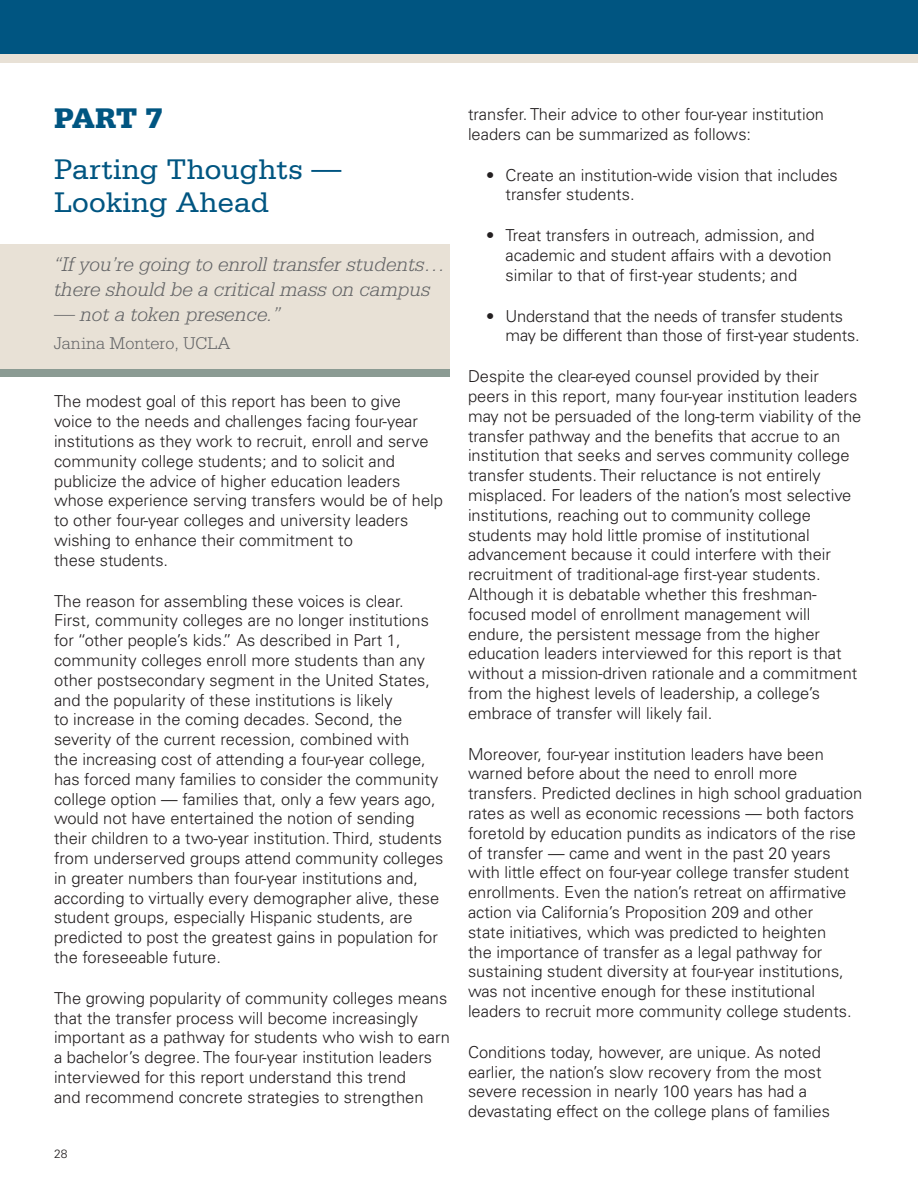
<style>
.page{position:relative;width:918px;height:1188px;background:#fff}
.page>*{position:absolute;margin:0;border:0;box-sizing:border-box;transform-origin:0 0}
.t1{font:30px/33px "Serifa Std";color:#005581}
.t2{font:900 30px "Serifa Std";color:#005581}
.t3{font:italic 300 21px/25.2px "Serifa Std";color:#636466}
.t4{font:300 18px "Serifa Std";color:#636466}
.t5{font:300 16.5px/19.8px "Univers LT Std";color:#231f20}
.t6{font:300 12px "Univers LT Std";color:#231f20}
</style>
<div class="page">
<div style="left:0;top:26px;width:918px;height:37px;background:#e8e1d6"></div>
<div style="left:0;top:0;width:918px;height:54px;background:#005581"></div>
<div style="left:0;top:250px;width:450px;height:126px;background:#8b9b93"></div>
<div style="left:0;top:244px;width:450px;height:124px;background:#e8e1d6"></div>
<h1 class="t2" style="left:54px;top:100px;width:110px">PART 7</h1>
<h1 class="t1" style="left:54px;top:153px;width:289px">Parting Thoughts —<br>Looking Ahead</h1>
<p class="t3" style="left:54px;top:251px;width:393px">“If you’re going to enroll transfer students… there should be a critical mass on campus</p>
<p class="t3" style="left:54px;top:302px;width:228px">— not a token presence.”</p>
<p class="t4" style="left:54px;top:333px;width:178px">Janina Montero, UCLA</p>
<p class="t5" style="left:54px;top:392px;width:391px">The modest goal of this report has been to give voice to the needs and challenges facing four-year institutions as they work to recruit, enroll and serve community college students; and to solicit and publicize the advice of higher education leaders whose experience serving transfers would be of help to other four-year colleges and university leaders wishing to enhance their commitment to<br>these students.</p>
<p class="t5" style="left:54px;top:591px;width:391px">The reason for assembling these voices is clear.<br>First, community colleges are no longer institutions for “other people’s kids.” As described in Part 1, community colleges enroll more students than any other postsecondary segment in the United States, and the popularity of these institutions is likely<br>to increase in the coming decades. Second, the severity of the current recession, combined with<br>the increasing cost of attending a four-year college, has forced many families to consider the community college option — families that, only a few years ago, would not have entertained the notion of sending their children to a two-year institution. Third, students from underserved groups attend community colleges in greater numbers than four-year institutions and, according to virtually every demographer alive, these student groups, especially Hispanic students, are predicted to post the greatest gains in population for the foreseeable future.</p>
<p class="t5" style="left:54px;top:988px;width:397px">The growing popularity of community colleges means that the transfer process will become increasingly important as a pathway for students who wish to earn a bachelor’s degree. The four-year institution leaders interviewed for this report understand this trend<br>and recommend concrete strategies to strengthen</p>
<p class="t6" style="left:54px;top:1146px;width:15px">28</p>
<p class="t5" style="left:468px;top:104px;width:358px">transfer. Their advice to other four-year institution leaders can be summarized as follows:</p>
<p class="t5" style="left:506px;top:165px;width:334px;text-indent:-20px">• Create an institution-wide vision that includes transfer students.</p>
<p class="t5" style="left:506px;top:225px;width:328px;text-indent:-20px">• Treat transfers in outreach, admission, and academic and student affairs with a devotion similar to that of first-year students; and</p>
<p class="t5" style="left:506px;top:306px;width:356px;text-indent:-20px">• Understand that the needs of transfer students may be different than those of first-year students.</p>
<p class="t5" style="left:468px;top:366px;width:395px">Despite the clear-eyed counsel provided by their peers in this report, many four-year institution leaders may not be persuaded of the long-term viability of the transfer pathway and the benefits that accrue to an institution that seeks and serves community college transfer students. Their reluctance is not entirely misplaced. For leaders of the nation’s most selective institutions, reaching out to community college students may hold little promise of institutional advancement because it could interfere with their recruitment of traditional-age first-year students.<br>Although it is debatable whether this freshman&shy;focused model of enrollment management will endure, the persistent message from the higher education leaders interviewed for this report is that without a mission-driven rationale and a commitment from the highest levels of leadership, a college’s embrace of transfer will likely fail.</p>
<p class="t5" style="left:468px;top:744px;width:396px">Moreover, four-year institution leaders have been warned before about the need to enroll more transfers. Predicted declines in high school graduation rates as well as economic recessions — both factors foretold by education pundits as indicators of the rise of transfer — came and went in the past 20 years with little effect on four-year college transfer student enrollments. Even the nation’s retreat on affirmative action via California’s Proposition 209 and other<br>state initiatives, which was predicted to heighten<br>the importance of transfer as a legal pathway for sustaining student diversity at four-year institutions, was not incentive enough for these institutional leaders to recruit more community college students.</p>
<p class="t5" style="left:468px;top:1042px;width:363px">Conditions today, however, are unique. As noted earlier, the nation’s slow recovery from the most severe recession in nearly 100 years has had a devastating effect on the college plans of families</p>
</div>
